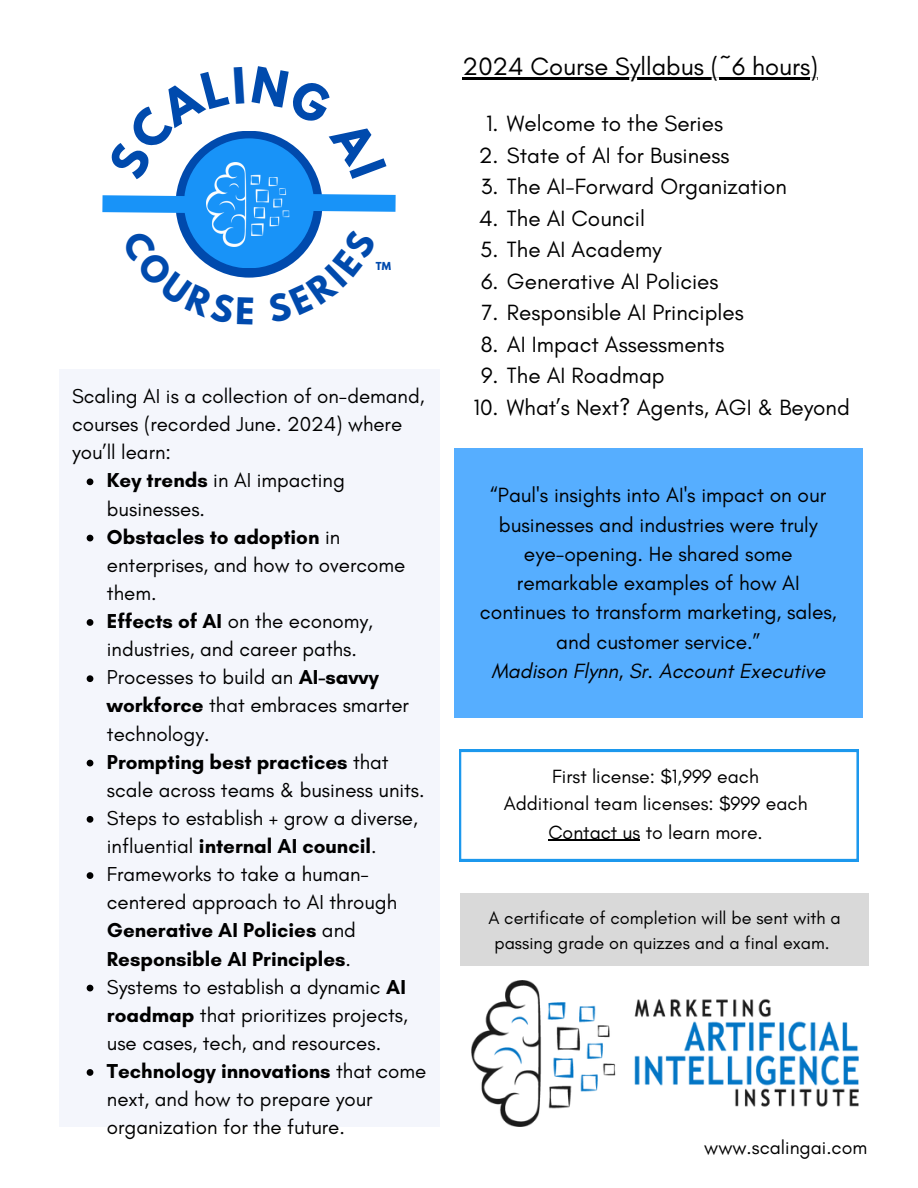
<style>
.page{position:relative;width:918px;height:1188px;background:#fff}
.page>*{position:absolute;margin:0;border:0;box-sizing:border-box;transform-origin:0 0}
.t1{font:25.5px "Glacial Indifference";color:#000}
.t2{font:22.5px "Glacial Indifference";color:#000}
.t3{font:21px/29.2px "Glacial Indifference";color:#000;text-align:center}
.t4{font:20.55px/28.2px "Glacial Indifference";color:#000}
.t5{font:19.5px/27.6px "Glacial Indifference";color:#000;text-align:center}
.t6{font:18px/24.8px "Glacial Indifference";color:#000;text-align:center}
.t7{font:700 9.75px "League Spartan";color:#004aad}
.s1{font-weight:700}
.s2{font-style:italic}
</style>
<div class="page">
<div style="left:59px;top:369px;width:380px;height:758px;background:#f4f6fc"></div>
<svg style="left:459px;top:750px;width:399px;height:111px"></svg>
<hr style="left:548px;top:840px;width:92px;height:1px;background:#000">
<hr style="left:463px;top:78px;width:355px;height:2px;background:#000">
<div style="left:454px;top:449px;width:409px;height:269px;background:#56aeff"></div>
<svg style="left:87px;top:478px;width:6px;height:7px"></svg>
<svg style="left:87px;top:535px;width:6px;height:6px"></svg>
<svg style="left:87px;top:619px;width:6px;height:7px"></svg>
<svg style="left:87px;top:675px;width:6px;height:7px"></svg>
<svg style="left:87px;top:760px;width:6px;height:6px"></svg>
<svg style="left:87px;top:816px;width:6px;height:7px"></svg>
<svg style="left:87px;top:872px;width:6px;height:7px"></svg>
<svg style="left:87px;top:985px;width:6px;height:6px"></svg>
<svg style="left:87px;top:1069px;width:6px;height:7px"></svg>
<svg style="left:102px;top:187px;width:85px;height:35px"></svg>
<svg style="left:312px;top:185px;width:84px;height:35px"></svg>
<div style="left:184px;top:138px;width:130px;height:130px;background:#1893f8;border-radius:50%"></div>
<img style="left:206px;top:167px;width:84px;height:69px">
<img style="left:472px;top:981px;width:387px;height:146px">
<div style="left:460px;top:893px;width:409px;height:73px;background:#d9d9d9"></div>
<svg style="left:179px;top:131px;width:65px;height:50px"></svg>
<svg style="left:252px;top:131px;width:66px;height:48px"></svg>
<svg style="left:179px;top:228px;width:74px;height:50px"></svg>
<svg style="left:266px;top:228px;width:53px;height:48px"></svg>
<p class="t7" style="left:376px;top:261px;width:17px">TM</p>
<p class="t4" style="left:72px;top:382px;width:354px">Scaling AI is a collection of on-demand, courses (recorded June. 2024) where you’ll learn:</p>
<p class="t4" style="left:107px;top:466px;width:239px"><span class="s1">Key trends</span> in AI impacting businesses.</p>
<h3 class="t4" style="left:107px;top:522px;width:300px"><span class="s1">Obstacles to adoption</span> in enterprises, and how to overcome them.</h3>
<p class="t4" style="left:107px;top:607px;width:268px"><span class="s1">Effects of AI</span> on the economy, industries, and career paths.</p>
<p class="t4" style="left:107px;top:663px;width:304px">Processes to build an <span class="s1">AI-savvy workforce</span> that embraces smarter technology.</p>
<p class="t4" style="left:107px;top:747px;width:319px"><span class="s1">Prompting best practices</span> that scale across teams &amp; business units.</p>
<p class="t4" style="left:107px;top:804px;width:312px">Steps to establish + grow a diverse, influential <span class="s1">internal AI council</span>.</p>
<p class="t4" style="left:107px;top:860px;width:292px">Frameworks to take a human&shy;centered approach to AI through<br><span class="s1">Generative AI Policies</span> and<br><span class="s1">Responsible AI Principles</span>.</p>
<p class="t4" style="left:107px;top:972px;width:303px;text-align:justify">Systems to establish a dynamic <span class="s1">AI roadmap</span> that prioritizes projects, use cases, tech, and resources.</p>
<p class="t4" style="left:107px;top:1057px;width:321px"><span class="s1">Technology innovations</span> that come next, and how to prepare your organization for the future.</p>
<p class="t1" style="left:463px;top:51px;width:357px">2024 Course Syllabus (~6 hours)</p>
<p class="t2" style="left:486px;top:110px;width:238px">1. Welcome to the Series</p>
<h2 class="t2" style="left:479px;top:141px;width:252px">2. State of AI for Business</h2>
<p class="t2" style="left:481px;top:173px;width:307px">3. The AI-Forward Organization</p>
<h4 class="t2" style="left:479px;top:204px;width:168px">4. The AI Council</h4>
<p class="t2" style="left:480px;top:236px;width:183px">5. The AI Academy</p>
<p class="t2" style="left:481px;top:267px;width:239px">6. Generative AI Policies</p>
<p class="t2" style="left:482px;top:299px;width:264px">7. Responsible AI Principles</p>
<p class="t2" style="left:481px;top:330px;width:245px">8. AI Impact Assessments</p>
<p class="t2" style="left:481px;top:362px;width:185px">9. The AI Roadmap</p>
<p class="t2" style="left:474px;top:393px;width:378px">10. What’s Next? Agents, AGI &amp; Beyond</p>
<p class="t3" style="left:480px;top:480px;width:358px">“Paul's insights into AI's impact on our businesses and industries were truly eye-opening. He shared some remarkable examples of how AI continues to transform marketing, sales, and customer service.”<br><span class="s2">Madison Flynn, Sr. Account Executive</span></p>
<h1 class="t5" style="left:504px;top:763px;width:305px">First license: $1,999 each<br>Additional team licenses: $999 each<br>Contact us to learn more.</h1>
<p class="t6" style="left:488px;top:905px;width:354px">A certificate of completion will be sent with a passing grade on quizzes and a final exam.</p>
<p class="t5" style="left:704px;top:1133px;width:165px">www.scalingai.com</p>
</div>
